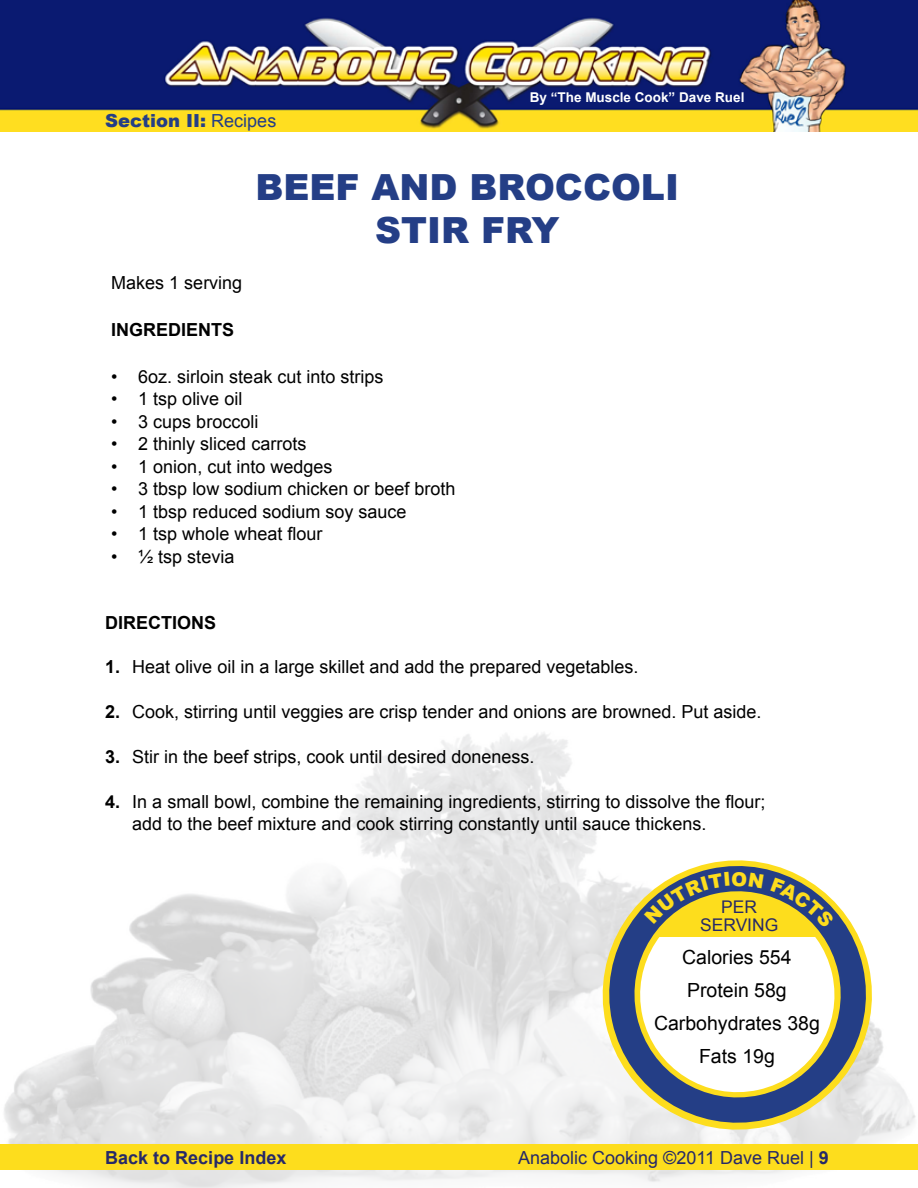
<style>
.page{position:relative;width:918px;height:1188px;background:#fff}
.page>*{position:absolute;margin:0;border:0;box-sizing:border-box;transform-origin:0 0}
.t1{font:900 36px/43.2px "Arial";color:#243e86;text-align:center}
.t2{font:19.5px/33px "Arial";color:#000;text-align:center}
.t3{font:18px/22.5px "Arial";color:#000}
.t4{font:18px "Arial";color:#262968}
.t5{font:700 18px "Arial";color:#000}
.t6{font:700 18px "Arial";color:#262968}
.t7{font:900 18px "Arial";color:#243e86}
.t8{font:17.4px "Arial";color:#262968}
.t9{font:700 13.5px "Arial";color:#fff}
.s1{font-weight:400}
.s2{font-weight:700}
</style>
<div class="page">
<img style="left:0;top:733px;width:918px;height:455px">
<div style="left:0;top:1144px;width:918px;height:25px;background:#fddd1d"></div>
<img style="left:0;top:0;width:918px;height:131px">
<svg style="left:605px;top:863px;width:260px;height:281px"></svg>
<svg style="left:611px;top:868px;width:253px;height:269px"></svg>
<svg style="left:644px;top:872px;width:120px;height:52px;background:#96945e"></svg>
<svg style="left:770px;top:878px;width:65px;height:51px;background:#888a6c"></svg>
<p class="t7" style="left:105px;top:107px;width:173px">Section II: <span class="s1">Recipes</span></p>
<p class="t9" style="left:530px;top:88px;width:216px">By “The Muscle Cook” Dave Ruel</p>
<h1 class="t1" style="left:256px;top:164px;width:425px">BEEF AND BROCCOLI<br>STIR FRY</h1>
<p class="t3" style="left:111px;top:272px;width:133px">Makes 1 serving</p>
<p class="t5" style="left:111px;top:318px;width:125px">Ingredients</p>
<p class="t3" style="left:111px;top:365px;width:274px">• 6oz. sirloin steak cut into strips</p>
<p class="t3" style="left:111px;top:388px;width:133px">• 1 tsp olive oil</p>
<p class="t3" style="left:111px;top:410px;width:149px">• 3 cups broccoli</p>
<p class="t3" style="left:111px;top:433px;width:197px">• 2 thinly sliced carrots</p>
<p class="t3" style="left:111px;top:455px;width:223px">• 1 onion, cut into wedges</p>
<p class="t3" style="left:111px;top:478px;width:346px">• 3 tbsp low sodium chicken or beef broth</p>
<p class="t3" style="left:111px;top:500px;width:297px">• 1 tbsp reduced sodium soy sauce</p>
<p class="t3" style="left:111px;top:523px;width:213px">• 1 tsp whole wheat flour</p>
<p class="t3" style="left:111px;top:545px;width:125px">• ½ tsp stevia</p>
<p class="t5" style="left:105px;top:610px;width:113px">Directions</p>
<p class="t3" style="left:105px;top:655px;width:535px"><span class="s2">1.</span> Heat olive oil in a large skillet and add the prepared vegetables.</p>
<p class="t3" style="left:105px;top:700px;width:658px"><span class="s2">2.</span> Cook, stirring until veggies are crisp tender and onions are browned. Put aside.</p>
<p class="t3" style="left:105px;top:745px;width:431px"><span class="s2">3.</span> Stir in the beef strips, cook until desired doneness.</p>
<p class="t3" style="left:132px;top:790px;width:635px;text-indent:-27px"><span class="s2">4.</span> In a small bowl, combine the remaining ingredients, stirring to dissolve the flour; add to the beef mixture and cook stirring constantly until sauce thickens.</p>
<p class="t8" style="left:721px;top:895px;width:31px">Per</p>
<p class="t8" style="left:700px;top:914px;width:80px">Serving</p>
<p class="t2" style="left:654px;top:940px;width:167px">Calories 554<br>Protein 58g<br>Carbohydrates 38g<br>Fats 19g</p>
<p class="t6" style="left:105px;top:1145px;width:183px">Back to Recipe Index</p>
<p class="t4" style="left:518px;top:1145px;width:312px">Anabolic Cooking ©2011 Dave Ruel | <span class="s2">9</span></p>
</div>
